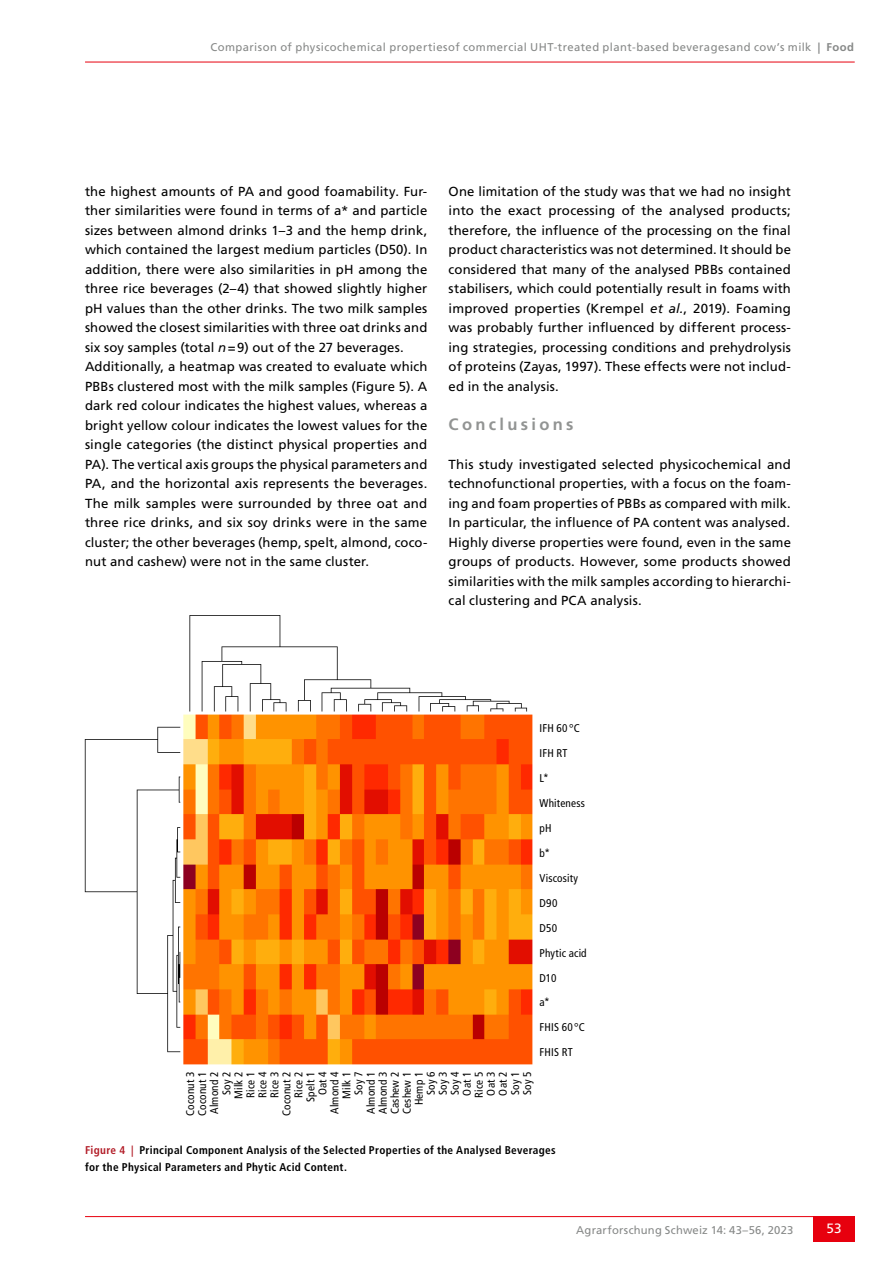
<style>
.page{position:relative;width:893px;height:1263px;background:#fff}
.page>*{position:absolute;margin:0;border:0;box-sizing:border-box;transform-origin:0 0}
.t1{font:700 16.5px "Frutiger LT Std";letter-spacing:.2em;color:#929493}
.t2{font:13.5px "Frutiger LT Std";color:#fff}
.t3{font:13.2px/19.5px "Frutiger LT Std";letter-spacing:.01em;color:#000;text-align:justify}
.t4{font:condensed 11.25px/12px "Frutiger LT Std";letter-spacing:.015em;color:#000;text-align:right}
.t5{font:700 condensed 11.25px/16.5px "Frutiger LT Std";letter-spacing:.03em;color:#000}
.t6{font:11.25px "Frutiger LT Std";letter-spacing:.035em;color:#878988}
.t7{font:11.25px "Frutiger LT Std";letter-spacing:.015em;color:#878988}
.s1{font-weight:700}
.s2{font-style:italic}
.s3{color:#b21c27}
</style>
<div class="page">
<hr style="left:85px;top:62px;width:770px;height:1px;background:#e7000e">
<hr style="left:85px;top:1216px;width:770px;height:1px;background:#e7000e">
<div style="left:813px;top:1216px;width:42px;height:26px;background:#e7000e"></div>
<img style="left:84px;top:615px;width:449px;height:450px">
<p class="t6" style="left:210px;top:40px;width:645px">Comparison of physicochemical propertiesof commercial UHT-treated plant-based beveragesand cow’s milk <span class="s1">| Food</span></p>
<p class="t3" style="left:85px;top:181px;width:344px;text-align:left">the highest amounts of PA and good foamability. Fur&shy;ther similarities were found in terms of a* and particle sizes between almond drinks 1–3 and the hemp drink, which contained the largest medium particles (D50). In addition, there were also similarities in pH among the three rice beverages (2–4) that showed slightly higher pH values than the other drinks. The two milk samples showed the closest similarities with three oat drinks and six soy samples (total <span class="s2">n</span>=9) out of the 27 beverages.<br>Additionally, a heatmap was created to evaluate which PBBs clustered most with the milk samples (Figure 5). A dark red colour indicates the highest values, whereas a bright yellow colour indicates the lowest values for the single categories (the distinct physical properties and PA). The vertical axis groups the physical parameters and PA, and the horizontal axis represents the beverages.<br>The milk samples were surrounded by three oat and three rice drinks, and six soy drinks were in the same cluster; the other beverages (hemp, spelt, almond, coco&shy;nut and cashew) were not in the same cluster.</p>
<p class="t3" style="left:449px;top:181px;width:344px">One limitation of the study was that we had no insight into the exact processing of the analysed products; therefore, the influence of the processing on the final product characteristics was not determined. It should be considered that many of the analysed PBBs contained stabilisers, which could potentially result in foams with improved properties (Krempel <span class="s2">et al.</span>, 2019). Foaming was probably further influenced by different process&shy;ing strategies, processing conditions and prehydrolysis of proteins (Zayas, 1997). These effects were not includ&shy;ed in the analysis.</p>
<p class="t1" style="left:449px;top:414px;width:126px">Conclusions</p>
<p class="t3" style="left:449px;top:454px;width:344px">This study investigated selected physicochemical and technofunctional properties, with a focus on the foam&shy;ing and foam properties of PBBs as compared with milk.<br>In particular, the influence of PA content was analysed.<br>Highly diverse properties were found, even in the same groups of products. However, some products showed similarities with the milk samples according to hierarchi&shy;cal clustering and PCA analysis.</p>
<p class="t4" style="left:539px;top:722px;width:42px">IFH 60°C</p>
<p class="t4" style="left:539px;top:747px;width:30px">IFH RT</p>
<p class="t4" style="left:539px;top:772px;width:11px">L*</p>
<p class="t4" style="left:539px;top:797px;width:47px">Whiteness</p>
<p class="t4" style="left:539px;top:822px;width:14px">pH</p>
<p class="t4" style="left:539px;top:847px;width:12px">b*</p>
<p class="t4" style="left:539px;top:872px;width:40px">Viscosity</p>
<p class="t4" style="left:539px;top:897px;width:19px">D90</p>
<p class="t4" style="left:539px;top:922px;width:19px">D50</p>
<p class="t4" style="left:539px;top:947px;width:49px">Phytic acid</p>
<p class="t4" style="left:539px;top:972px;width:18px">D10</p>
<p class="t4" style="left:539px;top:996px;width:12px">a*</p>
<p class="t4" style="left:539px;top:1021px;width:47px">FHIS 60°C</p>
<p class="t4" style="left:539px;top:1046px;width:35px">FHIS RT</p>
<p class="t4" style="left:184px;top:1116px;width:46px;rotate:-90deg">Coconut 3<br>Coconut 1<br>Almond 2<br>Soy 2<br>Milk 2<br>Rice 1<br>Rice 4<br>Rice 3<br>Coconut 2<br>Rice 2<br>Spelt 1<br>Oat 4<br>Almond 4<br>Milk 1<br>Soy 7<br>Almond 1<br>Almond 3<br>Cashew 2<br>Ceshew 1<br>Hemp 1<br>Soy 6<br>Soy 3<br>Soy 4<br>Oat 1<br>Rice 5<br>Oat 3<br>Oat 2<br>Soy 1<br>Soy 5</p>
<p class="t5" style="left:85px;top:1142px;width:472px"><span class="s3">Figure 4 |</span> Principal Component Analysis of the Selected Properties of the Analysed Beverages for the Physical Parameters and Phytic Acid Content.</p>
<p class="t7" style="left:576px;top:1223px;width:219px">Agrarforschung Schweiz 14: 43–56, 2023</p>
<p class="t2" style="left:826px;top:1221px;width:17px">53</p>
</div>
